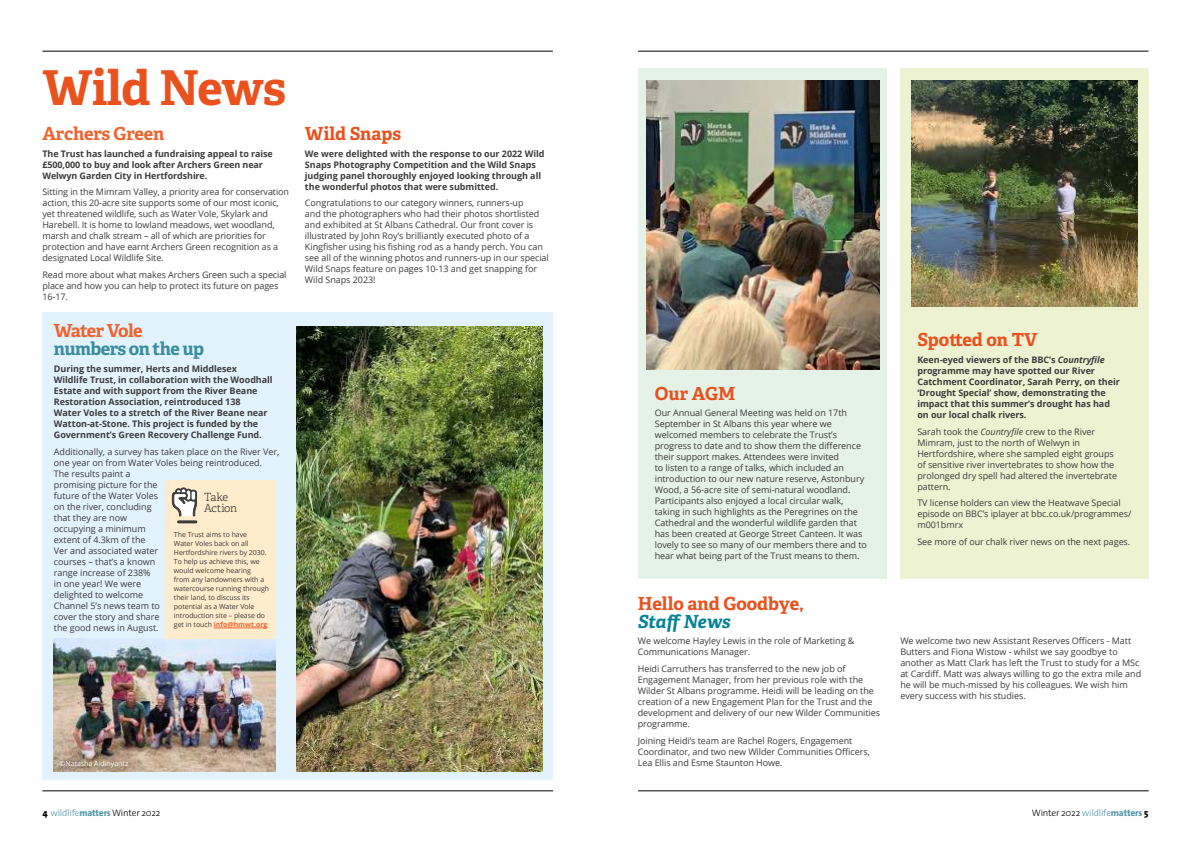
<style>
.page{position:relative;width:1191px;height:842px;background:#fff}
.page>*{position:absolute;margin:0;border:0;box-sizing:border-box;transform-origin:0 0}
.t1{font:700 48px "Adelle";letter-spacing:-.015em;color:#e9511d}
.t2{font:700 18px "Adelle";color:#e9511d}
.t3{font:700 18px "Adelle";letter-spacing:-.03em;color:#3a8d9f}
.t4{font:700 18px "Adelle";letter-spacing:-.015em;color:#ec6530}
.t5{font:700 18px "Adelle";letter-spacing:-.04em;color:#ec6530}
.t6{font:italic 700 18px "Adelle";letter-spacing:-.01em;color:#058295}
.t7{font:300 11.3px/11.3px "Adelle";letter-spacing:-.025em;color:#3c3c3b}
.t8{font:300 9.5px "The Sans";letter-spacing:-.02em;color:#000}
.t9{font:9px/11px "Open Sans";letter-spacing:-.005em;color:#3c3c3b}
.t10{font:700 9px/11px "Open Sans";letter-spacing:-.005em;color:#3c3c3b}
.t11{font:7px/9px "Open Sans";letter-spacing:-.005em;color:#3c3c3b}
.t12{font:7px "Open Sans";color:#fff}
.s1{font-weight:700;color:#ec6530}
.s2{font-style:italic}
.s3{font-weight:800}
.s4{color:#5797a9}
.s5{font-weight:800;color:#5797a9}
</style>
<div class="page">
<hr style="left:42px;top:51px;width:511px;height:1px;background:#000">
<hr style="left:42px;top:790px;width:511px;height:1px;background:#000">
<div style="left:638px;top:68px;width:248px;height:510px;background:#e5f2e8"></div>
<div style="left:900px;top:68px;width:248px;height:510px;background:#edf2d2"></div>
<div style="left:43px;top:313px;width:510px;height:466px;background:#e2f3fd"></div>
<hr style="left:638px;top:790px;width:510px;height:1px;background:#000">
<hr style="left:638px;top:51px;width:510px;height:1px;background:#000">
<img style="left:54px;top:638px;width:222px;height:133px">
<div style="left:57px;top:758px;width:78px;height:16px;background:#000;opacity:.62"></div>
<img style="left:297px;top:326px;width:246px;height:445px">
<img style="left:911px;top:80px;width:226px;height:227px">
<img style="left:646px;top:80px;width:234px;height:289px">
<div style="left:165px;top:480px;width:110px;height:158px;background:#ffeccc"></div>
<hr style="left:214px;top:628px;width:53px;height:1px;background:#ec6530">
<svg style="left:172px;top:487px;width:25px;height:37px"></svg>
<h1 class="t1" style="left:43px;top:53px;width:245px">Wild News</h1>
<h2 class="t4" style="left:42px;top:121px;width:123px">Archers Green</h2>
<p class="t10" style="left:42px;top:148px;width:232px">The Trust has launched a fundraising appeal to raise £500,000 to buy and look after Archers Green near<br>Welwyn Garden City in Hertfordshire.</p>
<p class="t9" style="left:42px;top:186px;width:248px">Sitting in the Mimram Valley, a priority area for conservation action, this 20-acre site supports some of our most iconic, yet threatened wildlife, such as Water Vole, Skylark and Harebell. It is home to lowland meadows, wet woodland, marsh and chalk stream – all of which are priorities for protection and have earnt Archers Green recognition as a designated Local Wildlife Site.</p>
<p class="t9" style="left:42px;top:269px;width:246px">Read more about what makes Archers Green such a special place and how you can help to protect its future on pages<br>16-17.</p>
<h2 class="t5" style="left:54px;top:318px;width:90px">Water Vole</h2>
<h2 class="t3" style="left:54px;top:336px;width:152px">numbers on the up</h2>
<p class="t10" style="left:54px;top:363px;width:220px">During the summer, Herts and Middlesex Wildlife Trust, in collaboration with the Woodhall Estate and with support from the River Beane Restoration Association, reintroduced 138<br>Water Voles to a stretch of the River Beane near Watton-at-Stone. This project is funded by the Government’s Green Recovery Challenge Fund.</p>
<p class="t9" style="left:54px;top:446px;width:227px">Additionally, a survey has taken place on the River Ver, one year on from Water Voles being reintroduced.<br>The results paint a<br>promising picture for the<br>future of the Water Voles<br>on the river, concluding<br>that they are now<br>occupying a minimum<br>extent of 4.3km of the<br>Ver and associated water<br>courses – that’s a known<br>range increase of 238%<br>in one year! We were<br>delighted to welcome<br>Channel 5’s news team to<br>cover the story and share<br>the good news in August.</p>
<p class="t7" style="left:204px;top:491px;width:35px">Take<br>Action</p>
<p class="t11" style="left:174px;top:530px;width:97px">The Trust aims to have<br>Water Voles back on all<br>Hertfordshire rivers by 2030.<br>To help us achieve this, we would welcome hearing<br>from any landowners with a watercourse running through their land, to discuss its potential as a Water Vole introduction site – please do get in touch <span class="s1">info@hmwt.org</span></p>
<h2 class="t2" style="left:305px;top:121px;width:98px">Wild Snaps</h2>
<p class="t10" style="left:305px;top:148px;width:241px">We were delighted with the response to our 2022 Wild Snaps Photography Competition and the Wild Snaps judging panel thoroughly enjoyed looking through all the wonderful photos that were submitted.</p>
<p class="t9" style="left:305px;top:197px;width:245px">Congratulations to our category winners, runners-up<br>and the photographers who had their photos shortlisted and exhibited at St Albans Cathedral. Our front cover is illustrated by John Roy’s brilliantly executed photo of a Kingfisher using his fishing rod as a handy perch. You can see all of the winning photos and runners-up in our special Wild Snaps feature on pages 10-13 and get snapping for Wild Snaps 2023!</p>
<p class="t12" style="left:60px;top:758px;width:70px">©Natasha Aidinyantz</p>
<h2 class="t2" style="left:655px;top:380px;width:82px">Our AGM</h2>
<p class="t9" style="left:655px;top:407px;width:214px">Our Annual General Meeting was held on 17th September in St Albans this year where we welcomed members to celebrate the Trust’s progress to date and to show them the difference their support makes. Attendees were invited<br>to listen to a range of talks, which included an introduction to our new nature reserve, Astonbury Wood, a 56-acre site of semi-natural woodland.<br>Participants also enjoyed a local circular walk, taking in such highlights as the Peregrines on the Cathedral and the wonderful wildlife garden that has been created at George Street Canteen. It was lovely to see so many of our members there and to hear what being part of the Trust means to them.</p>
<h2 class="t2" style="left:638px;top:590px;width:167px">Hello and Goodbye,</h2>
<h2 class="t6" style="left:638px;top:610px;width:94px">Staff News</h2>
<p class="t9" style="left:638px;top:635px;width:218px">We welcome Hayley Lewis in the role of Marketing &amp;<br>Communications Manager.</p>
<p class="t9" style="left:638px;top:663px;width:244px">Heidi Carruthers has transferred to the new job of Engagement Manager, from her previous role with the Wilder St Albans programme. Heidi will be leading on the creation of a new Engagement Plan for the Trust and the development and delivery of our new Wilder Communities programme.</p>
<p class="t9" style="left:638px;top:734px;width:234px">Joining Heidi’s team are Rachel Rogers, Engagement<br>Coordinator, and two new Wilder Communities Officers,<br>Lea Ellis and Esme Staunton Howe.</p>
<h2 class="t2" style="left:917px;top:327px;width:122px">Spotted on TV</h2>
<p class="t10" style="left:917px;top:354px;width:204px">Keen-eyed viewers of the BBC’s <span class="s2">Countryfile </span>programme may have spotted our River Catchment Coordinator, Sarah Perry, on their ‘Drought Special’ show, demonstrating the impact that this summer’s drought has had on our local chalk rivers.</p>
<p class="t9" style="left:917px;top:425px;width:201px">Sarah took the <span class="s2">Countryfile</span> crew to the River Mimram, just to the north of Welwyn in Hertfordshire, where she sampled eight groups of sensitive river invertebrates to show how the prolonged dry spell had altered the invertebrate pattern.</p>
<p class="t9" style="left:917px;top:497px;width:216px">TV license holders can view the Heatwave Special episode on BBC’s iplayer at bbc.co.uk/programmes/ m001bmrx</p>
<p class="t9" style="left:917px;top:536px;width:214px">See more of our chalk river news on the next pages.</p>
<p class="t9" style="left:900px;top:635px;width:242px">We welcome two new Assistant Reserves Officers - Matt Butters and Fiona Wistow - whilst we say goodbye to another as Matt Clark has left the Trust to study for a MSc at Cardiff. Matt was always willing to go the extra mile and he will be much-missed by his colleagues. We wish him every success with his studies.</p>
<p class="t8" style="left:43px;top:805px;width:119px"><span class="s3">4</span> <span class="s4">wildlife</span><span class="s5">matters</span>Winter 2022</p>
<p class="t8" style="left:1031px;top:805px;width:118px">Winter 2022 <span class="s4">wildlife</span><span class="s5">matters</span> <span class="s3">5</span></p>
</div>
